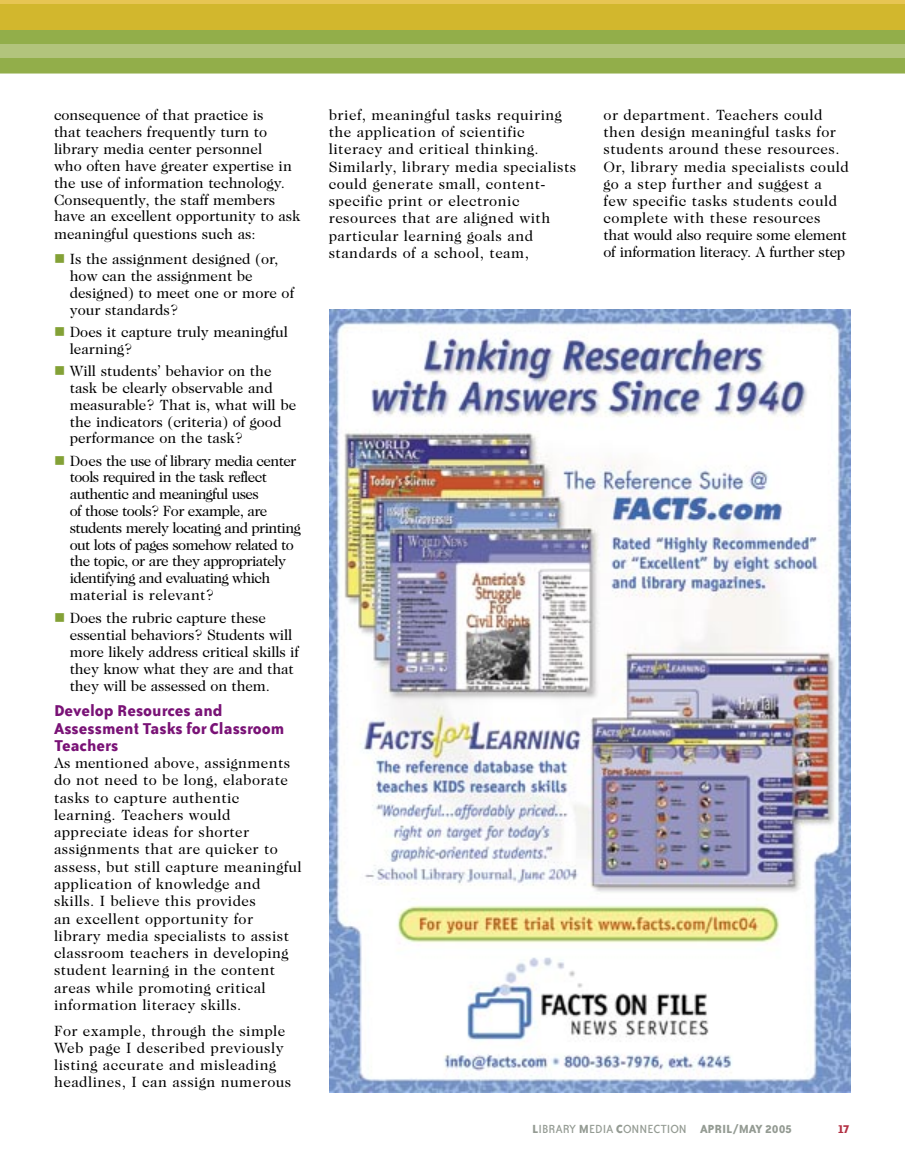
<style>
.page{position:relative;width:905px;height:1175px;background:#fff}
.page>*{position:absolute;margin:0;border:0;box-sizing:border-box;transform-origin:0 0}
.t1{font:700 18px/17.2px "Bailey Sans ITC";color:#791276}
.t2{font:15px/17.2px "Caslon Two Twenty Four";letter-spacing:.025em;color:#000}
.t3{font:15px/17px "Caslon Two Twenty Four";color:#000}
.t4{font:15px/16.8px "Caslon Two Twenty Four";letter-spacing:-.04em;color:#000}
.t5{font:15px/17px "Caslon Two Twenty Four";letter-spacing:-.01em;color:#000}
.t6{font:13.5px "Bailey Sans ITC";color:#949b93}
.t7{font:700 13.5px "Bailey Sans ITC";color:#b22e42}
.s1{color:#83a136}
.s2{font-weight:700}
</style>
<div class="page">
<div style="left:0;top:30px;width:904px;height:43px;background:#92ae4a"></div>
<hr style="left:0;top:0;width:904px;height:4px;background:#e7c553">
<div style="left:0;top:4px;width:904px;height:26px;background:#d2b72d"></div>
<div style="left:0;top:44px;width:904px;height:14px;background:#b2c47c"></div>
<img style="left:329px;top:309px;width:521px;height:783px">
<p class="t3" style="left:54px;top:106px;width:248px">consequence of that practice is<br>that teachers frequently turn to library media center personnel<br>who often have greater expertise in the use of information technology.<br>Consequently, the staff members have an excellent opportunity to ask meaningful questions such as:</p>
<p class="t3" style="left:70px;top:250px;width:226px;text-indent:-16px"><span class="s1">■</span> Is the assignment designed (or, how can the assignment be designed) to meet one or more of your standards?</p>
<p class="t3" style="left:70px;top:323px;width:220px;text-indent:-16px"><span class="s1">■</span> Does it capture truly meaningful learning?</p>
<p class="t3" style="left:70px;top:362px;width:228px;text-indent:-16px"><span class="s1">■</span> Will students’ behavior on the task be clearly observable and measurable? That is, what will be the indicators (criteria) of good performance on the task?</p>
<p class="t4" style="left:70px;top:452px;width:232px;text-indent:-16px"><span class="s1">■</span> Does the use of library media center tools required in the task reflect authentic and meaningful uses<br>of those tools? For example, are students merely locating and printing out lots of pages somehow related to the topic, or are they appropriately identifying and evaluating which material is relevant?</p>
<p class="t5" style="left:70px;top:609px;width:231px;text-indent:-16px"><span class="s1">■</span> Does the rubric capture these essential behaviors? Students will more likely address critical skills if they know what they are and that they will be assessed on them.</p>
<p class="t1" style="left:54px;top:702px;width:232px">Develop Resources and<br>Assessment Tasks for Classroom<br>Teachers</p>
<p class="t2" style="left:54px;top:754px;width:249px">As mentioned above, assignments do not need to be long, elaborate tasks to capture authentic learning. Teachers would appreciate ideas for shorter assignments that are quicker to assess, but still capture meaningful application of knowledge and skills. I believe this provides<br>an excellent opportunity for library media specialists to assist classroom teachers in developing student learning in the content areas while promoting critical information literacy skills.</p>
<p class="t2" style="left:54px;top:1021px;width:239px">For example, through the simple<br>Web page I described previously listing accurate and misleading headlines, I can assign numerous</p>
<p class="t2" style="left:328px;top:106px;width:249px">brief, meaningful tasks requiring the application of scientific literacy and critical thinking.<br>Similarly, library media specialists could generate small, content&shy;specific print or electronic resources that are aligned with particular learning goals and standards of a school, team,</p>
<p class="t2" style="left:603px;top:106px;width:247px">or department. Teachers could then design meaningful tasks for students around these resources.<br>Or, library media specialists could go a step further and suggest a few specific tasks students could complete with these resources that would also require some element of information literacy. A further step</p>
<p class="t6" style="left:532px;top:1121px;width:261px"><span class="s2">L</span>IBRARY <span class="s2">M</span>EDIA <span class="s2">C</span>ONNECTION <span class="s2">APRIL/MAY 2005</span></p>
<p class="t7" style="left:837px;top:1121px;width:14px">17</p>
</div>
